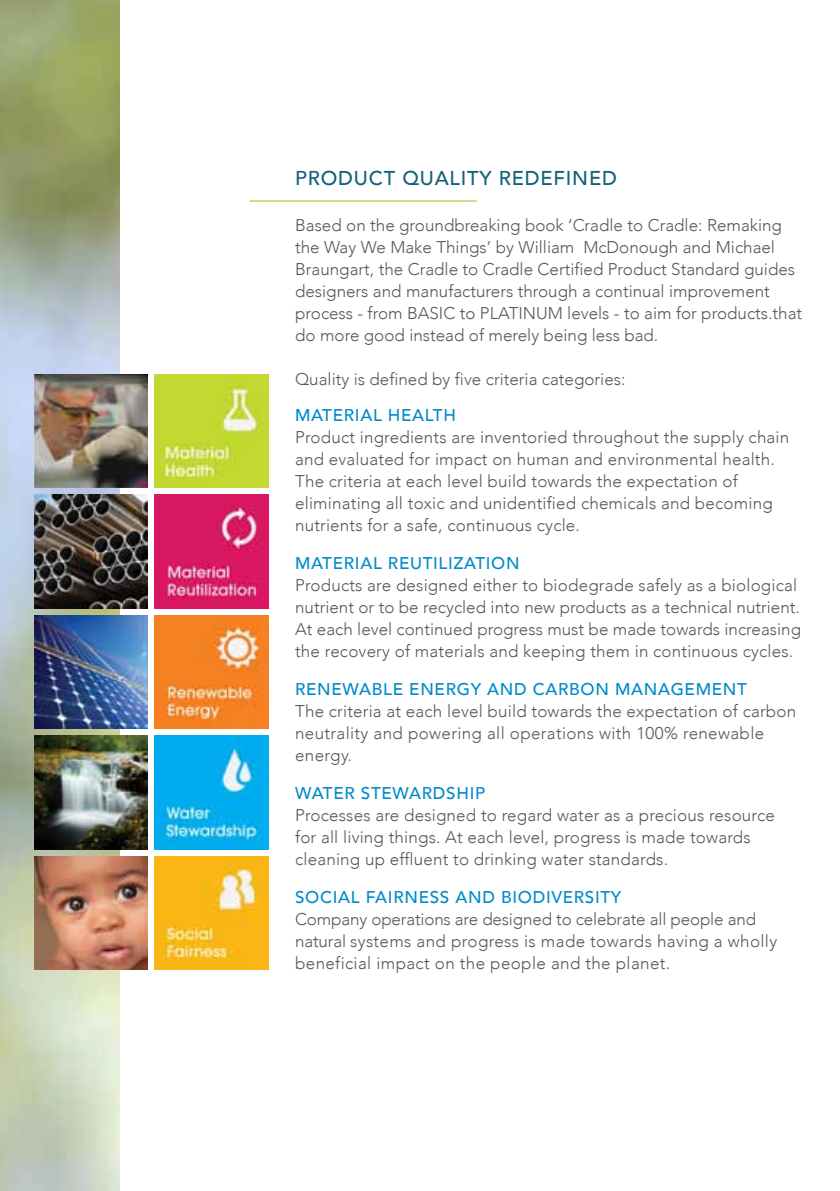
<style>
.page{position:relative;width:840px;height:1191px;background:#fff}
.page>*{position:absolute;margin:0;border:0;box-sizing:border-box;transform-origin:0 0}
.t1{font:500 20px "Avenir";letter-spacing:.04em;color:#12607b}
.t2{font:300 17px/22px "Avenir";letter-spacing:.01em;color:#58585a}
.t3{font:500 17px "Avenir";letter-spacing:.04em;color:#008ac9}
</style>
<div class="page">
<img style="left:0;top:1px;width:119px;height:1190px">
<img style="left:34px;top:374px;width:113px;height:114px">
<hr style="left:249px;top:200px;width:227px;height:1px;background:#97bf0d">
<img style="left:34px;top:856px;width:113px;height:113px">
<img style="left:154px;top:374px;width:114px;height:114px">
<img style="left:154px;top:495px;width:114px;height:113px">
<img style="left:154px;top:615px;width:114px;height:114px">
<img style="left:154px;top:856px;width:114px;height:113px">
<img style="left:34px;top:615px;width:113px;height:114px">
<img style="left:34px;top:495px;width:113px;height:113px">
<img style="left:34px;top:736px;width:113px;height:113px">
<img style="left:154px;top:736px;width:114px;height:113px">
<p class="t1" style="left:295px;top:164px;width:323px">PRODUCT QUALITY REDEFINED</p>
<p class="t2" style="left:295px;top:214px;width:508px">Based on the groundbreaking book ‘Cradle to Cradle: Remaking the Way We Make Things’ by William McDonough and Michael Braungart, the Cradle to Cradle Certified Product Standard guides designers and manufacturers through a continual improvement process - from BASIC to PLATINUM levels - to aim for products.that do more good instead of merely being less bad.</p>
<p class="t2" style="left:295px;top:368px;width:331px">Quality is defined by five criteria categories:</p>
<p class="t3" style="left:295px;top:403px;width:162px">MATERIAL HEALTH</p>
<p class="t2" style="left:295px;top:426px;width:495px">Product ingredients are inventoried throughout the supply chain and evaluated for impact on human and environmental health.<br>The criteria at each level build towards the expectation of eliminating all toxic and unidentified chemicals and becoming nutrients for a safe, continuous cycle.</p>
<p class="t3" style="left:295px;top:551px;width:226px">MATERIAL REUTILIZATION</p>
<p class="t2" style="left:295px;top:574px;width:507px">Products are designed either to biodegrade safely as a biological nutrient or to be recycled into new products as a technical nutrient.<br>At each level continued progress must be made towards increasing the recovery of materials and keeping them in continuous cycles.</p>
<p class="t3" style="left:295px;top:677px;width:453px">RENEWABLE ENERGY AND CARBON MANAGEMENT</p>
<p class="t2" style="left:295px;top:700px;width:502px">The criteria at each level build towards the expectation of carbon neutrality and powering all operations with 100% renewable energy.</p>
<p class="t3" style="left:295px;top:781px;width:191px">WATER STEWARDSHIP</p>
<p class="t2" style="left:295px;top:804px;width:481px">Processes are designed to regard water as a precious resource for all living things. At each level, progress is made towards cleaning up effluent to drinking water standards.</p>
<p class="t3" style="left:295px;top:885px;width:327px">SOCIAL FAIRNESS AND BIODIVERSITY</p>
<p class="t2" style="left:295px;top:908px;width:483px">Company operations are designed to celebrate all people and natural systems and progress is made towards having a wholly beneficial impact on the people and the planet.</p>
</div>
